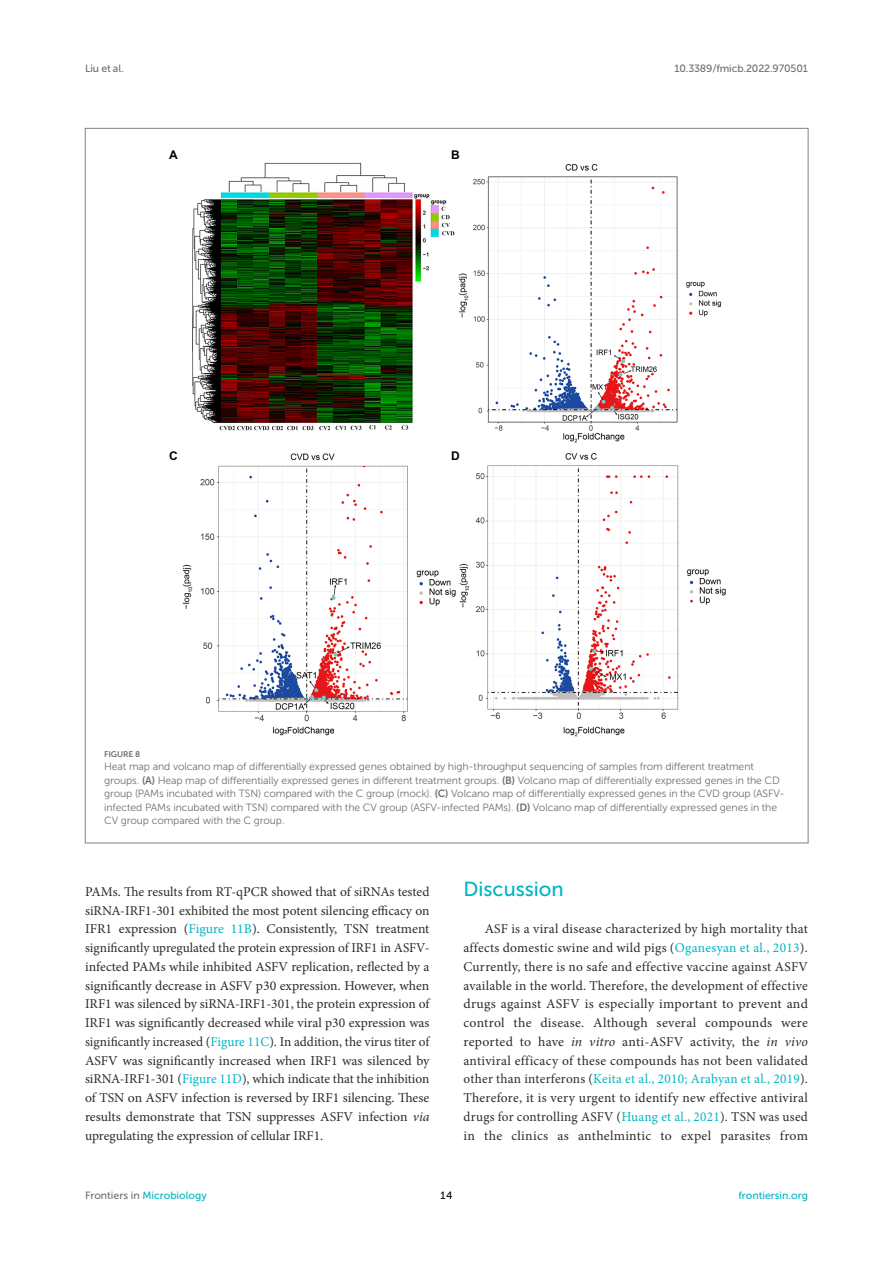
<style>
.page{position:relative;width:893px;height:1263px;background:#fff}
.page>*{position:absolute;margin:0;border:0;box-sizing:border-box;transform-origin:0 0}
.HEAD_1{font:20.25px "Museo Sans 500";color:#00b4c4}
.TEXT_FLUSH{font:13.5px/18.8px "Minion Pro";letter-spacing:.005em;color:#2b2b2a;text-align:justify}
.t1{font:700 12px "Arial";color:#000}
.FIG_LEG{font:10.5px/13.5px "Museo Sans 300";letter-spacing:-.01em;color:#706f70}
.t2{font:10.5px "Museo Sans 500";color:#00b4c4}
.t3{font:10.5px "Museo Sans 500";letter-spacing:-.015em;color:#706f70}
.t4{font:10.5px "Museo Sans 500";color:#000}
.FIG_HD{font:8.25px "Museo Sans 700";letter-spacing:-.01em;color:#706f70}
.s1{font-family:"Museo Sans 700"}
.s2{color:#00b4c4}
.s3{font-style:italic}
.s4{color:#706f70}
</style>
<div class="page">
<img style="left:182px;top:162px;width:544px;height:575px">
<p class="t3" style="left:85px;top:63px;width:40px">Liu et al.</p>
<p class="t3" style="left:674px;top:63px;width:135px">10.3389/fmicb.2022.970501</p>
<p class="t1" style="left:169px;top:146px;width:10px">A</p>
<p class="t1" style="left:451px;top:146px;width:10px">B</p>
<p class="t1" style="left:169px;top:447px;width:10px">C</p>
<p class="t1" style="left:451px;top:447px;width:10px">D</p>
<p class="FIG_HD" style="left:104px;top:749px;width:37px">FIGURE 8</p>
<p class="FIG_LEG" style="left:104px;top:760px;width:682px">Heat map and volcano map of differentially expressed genes obtained by high-throughput sequencing of samples from different treatment groups. <span class="s1">(A)</span> Heap map of differentially expressed genes in different treatment groups. <span class="s1">(B)</span> Volcano map of differentially expressed genes in the CD group (PAMs incubated with TSN) compared with the C group (mock). <span class="s1">(C)</span> Volcano map of differentially expressed genes in the CVD group (ASFV&shy;infected PAMs incubated with TSN) compared with the CV group (ASFV-infected PAMs). <span class="s1">(D)</span> Volcano map of differentially expressed genes in the CV group compared with the C group.</p>
<p class="TEXT_FLUSH" style="left:85px;top:882px;width:346px">PAMs. The results from RT-qPCR showed that of siRNAs tested siRNA-IRF1-301 exhibited the most potent silencing efficacy on IFR1 expression (<span class="s2">Figure 11B</span>). Consistently, TSN treatment significantly upregulated the protein expression of IRF1 in ASFV&shy;infected PAMs while inhibited ASFV replication, reflected by a significantly decrease in ASFV p30 expression. However, when IRF1 was silenced by siRNA-IRF1-301, the protein expression of IRF1 was significantly decreased while viral p30 expression was significantly increased (<span class="s2">Figure 11C</span>). In addition, the virus titer of ASFV was significantly increased when IRF1 was silenced by siRNA-IRF1-301 (<span class="s2">Figure 11D</span>), which indicate that the inhibition of TSN on ASFV infection is reversed by IRF1 silencing. These results demonstrate that TSN suppresses ASFV infection <span class="s3">via </span>upregulating the expression of cellular IRF1.</p>
<p class="HEAD_1" style="left:463px;top:878px;width:102px">Discussion</p>
<p class="TEXT_FLUSH" style="left:463px;top:920px;width:346px;text-indent:21px">ASF is a viral disease characterized by high mortality that affects domestic swine and wild pigs (<span class="s2">Oganesyan et al., 2013</span>).<br>Currently, there is no safe and effective vaccine against ASFV available in the world. Therefore, the development of effective drugs against ASFV is especially important to prevent and control the disease. Although several compounds were reported to have <span class="s3">in vitro</span> anti-ASFV activity, the <span class="s3">in vivo </span>antiviral efficacy of these compounds has not been validated other than interferons (<span class="s2">Keita et al., 2010; Arabyan et al., 2019</span>).<br>Therefore, it is very urgent to identify new effective antiviral drugs for controlling ASFV (<span class="s2">Huang et al., 2021</span>). TSN was used in the clinics as anthelmintic to expel parasites from</p>
<p class="t2" style="left:85px;top:1190px;width:123px"><span class="s4">Frontiers in</span> Microbiology</p>
<p class="t4" style="left:441px;top:1190px;width:13px">14</p>
<p class="t2" style="left:738px;top:1190px;width:71px">frontiersin.org</p>
</div>
